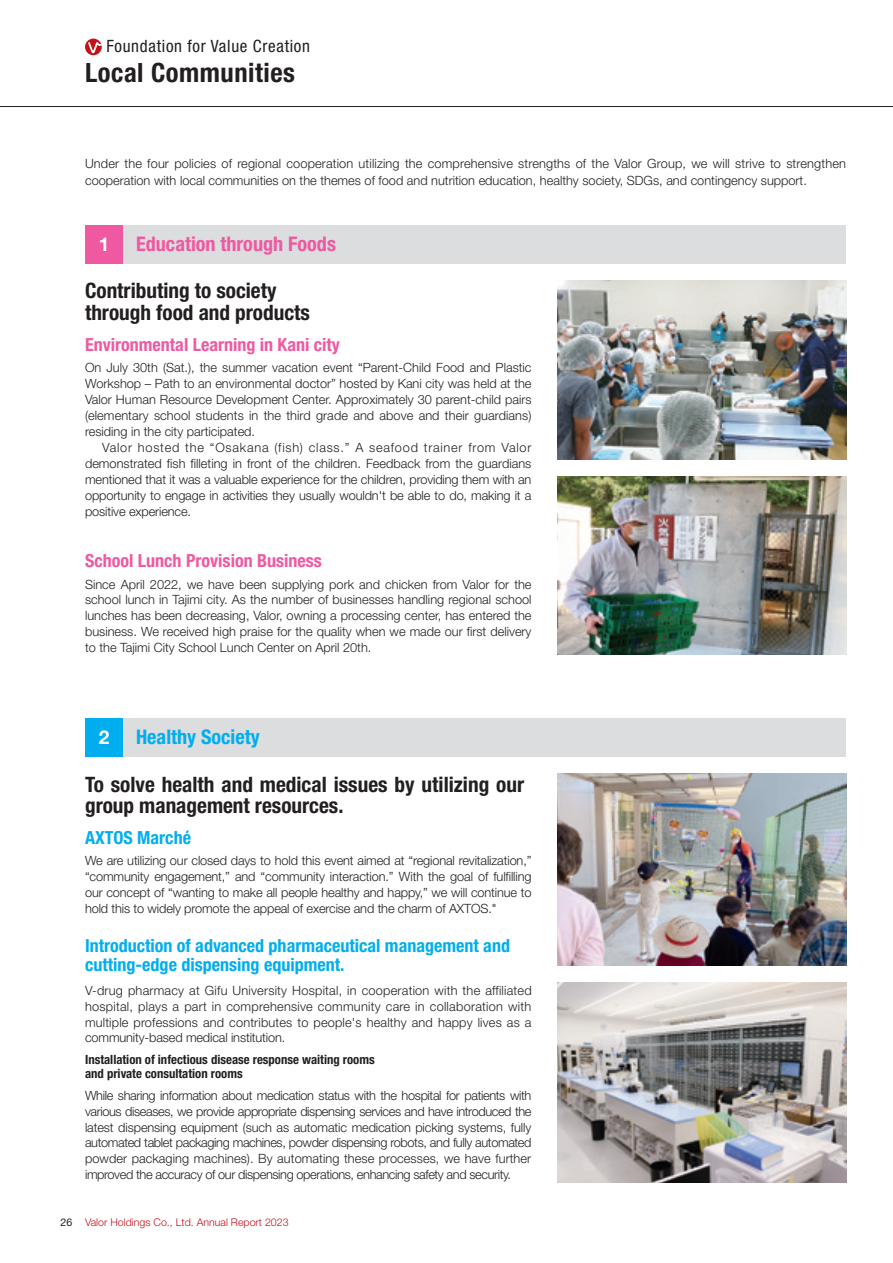
<style>
.page{position:relative;width:893px;height:1263px;background:#fff}
.page>*{position:absolute;margin:0;border:0;box-sizing:border-box;transform-origin:0 0}
.t1{font:700 condensed 26.55px "Helvetica Neue LT Std";letter-spacing:.02em;color:#231f20}
.t2{font:700 condensed 21.3px/21.3px "Helvetica Neue LT Std";color:#231f20}
.t3{font:700 condensed 20.25px "Helvetica Neue LT Std";color:#ef59a1}
.t4{font:700 condensed 20.25px "Helvetica Neue LT Std";color:#00aeef}
.t5{font:700 19.2px "Helvetica Neue LT Std";color:#fff}
.t6{font:700 condensed 18px/19.2px "Helvetica Neue LT Std";color:#00aeef}
.t7{font:700 condensed 18px "Helvetica Neue LT Std";color:#ef59a1}
.t8{font:condensed 16.95px "Helvetica Neue LT Std";letter-spacing:.04em;color:#231f20}
.t9{font:300 12.75px/15.9px "Helvetica Neue LT Std";color:#231f20;text-align:justify}
.t10{font:700 condensed 12.75px/13.8px "Helvetica Neue LT Std";color:#231f20}
.t11{font:300 10.65px "Helvetica Neue LT Std";color:#c4121a}
.s1{font-weight:400;color:#231f20}
</style>
<div class="page">
<hr style="left:0;top:106px;width:893px;height:1px;background:#231f20">
<img style="left:557px;top:774px;width:289px;height:191px">
<img style="left:557px;top:982px;width:289px;height:200px">
<img style="left:557px;top:281px;width:289px;height:178px">
<img style="left:557px;top:476px;width:289px;height:179px">
<div style="left:85px;top:225px;width:38px;height:39px;background:#ef59a1"></div>
<div style="left:123px;top:225px;width:723px;height:39px;background:#dcdddf"></div>
<div style="left:85px;top:719px;width:38px;height:38px;background:#00aeef"></div>
<div style="left:123px;top:719px;width:723px;height:38px;background:#dcdddf"></div>
<div style="left:85px;top:39px;width:17px;height:16px;background:#c4121a;border-radius:50%"></div>
<svg style="left:88px;top:42px;width:14px;height:11px"></svg>
<h3 class="t8" style="left:107px;top:37px;width:205px">Foundation for Value Creation</h3>
<h1 class="t1" style="left:85px;top:57px;width:212px">Local Communities</h1>
<p class="t9" style="left:85px;top:155px;width:762px;line-height:17px">Under the four policies of regional cooperation utilizing the comprehensive strengths of the Valor Group, we will strive to strengthen cooperation with local communities on the themes of food and nutrition education, healthy society, SDGs, and contingency support.</p>
<h3 class="t5" style="left:99px;top:232px;width:12px">1</h3>
<h3 class="t3" style="left:136px;top:232px;width:201px">Education through Foods</h3>
<h2 class="t2" style="left:85px;top:280px;width:226px">Contributing to society through food and products</h2>
<h3 class="t7" style="left:85px;top:334px;width:256px">Environmental Learning in Kani city</h3>
<p class="t9" style="left:85px;top:359px;width:448px">On July 30th (Sat.), the summer vacation event “Parent-Child Food and Plastic Workshop – Path to an environmental doctor” hosted by Kani city was held at the Valor Human Resource Development Center. Approximately 30 parent-child pairs (elementary school students in the third grade and above and their guardians) residing in the city participated.</p>
<p class="t9" style="left:85px;top:439px;width:448px;text-indent:17px">Valor hosted the “Osakana (fish) class.” A seafood trainer from Valor demonstrated fish filleting in front of the children. Feedback from the guardians mentioned that it was a valuable experience for the children, providing them with an opportunity to engage in activities they usually wouldn't be able to do, making it a positive experience.</p>
<h3 class="t7" style="left:85px;top:550px;width:238px">School Lunch Provision Business</h3>
<p class="t9" style="left:85px;top:576px;width:448px">Since April 2022, we have been supplying pork and chicken from Valor for the school lunch in Tajimi city. As the number of businesses handling regional school lunches has been decreasing, Valor, owning a processing center, has entered the business. We received high praise for the quality when we made our first delivery to the Tajimi City School Lunch Center on April 20th.</p>
<h3 class="t5" style="left:99px;top:725px;width:12px">2</h3>
<h3 class="t4" style="left:136px;top:725px;width:125px">Healthy Society</h3>
<h2 class="t2" style="left:85px;top:773px;width:441px">To solve health and medical issues by utilizing our group management resources.</h2>
<h3 class="t6" style="left:85px;top:828px;width:108px">AXTOS Marché</h3>
<p class="t9" style="left:85px;top:852px;width:448px">We are utilizing our closed days to hold this event aimed at “regional revitalization,” “community engagement,” and “community interaction.” With the goal of fulfilling our concept of “wanting to make all people healthy and happy,” we will continue to hold this to widely promote the appeal of exercise and the charm of AXTOS."</p>
<h3 class="t6" style="left:85px;top:936px;width:426px">Introduction of advanced pharmaceutical management and cutting-edge dispensing equipment.</h3>
<p class="t9" style="left:85px;top:982px;width:448px">V-drug pharmacy at Gifu University Hospital, in cooperation with the affiliated hospital, plays a part in comprehensive community care in collaboration with multiple professions and contributes to people's healthy and happy lives as a community-based medical institution.</p>
<p class="t10" style="left:85px;top:1053px;width:291px">Installation of infectious disease response waiting rooms and private consultation rooms</p>
<p class="t9" style="left:85px;top:1087px;width:448px">While sharing information about medication status with the hospital for patients with various diseases, we provide appropriate dispensing services and have introduced the latest dispensing equipment (such as automatic medication picking systems, fully automated tablet packaging machines, powder dispensing robots, and fully automated powder packaging machines). By automating these processes, we have further improved the accuracy of our dispensing operations, enhancing safety and security.</p>
<p class="t11" style="left:60px;top:1216px;width:230px"><span class="s1">26</span> Valor Holdings Co., Ltd. Annual Report 2023</p>
</div>
